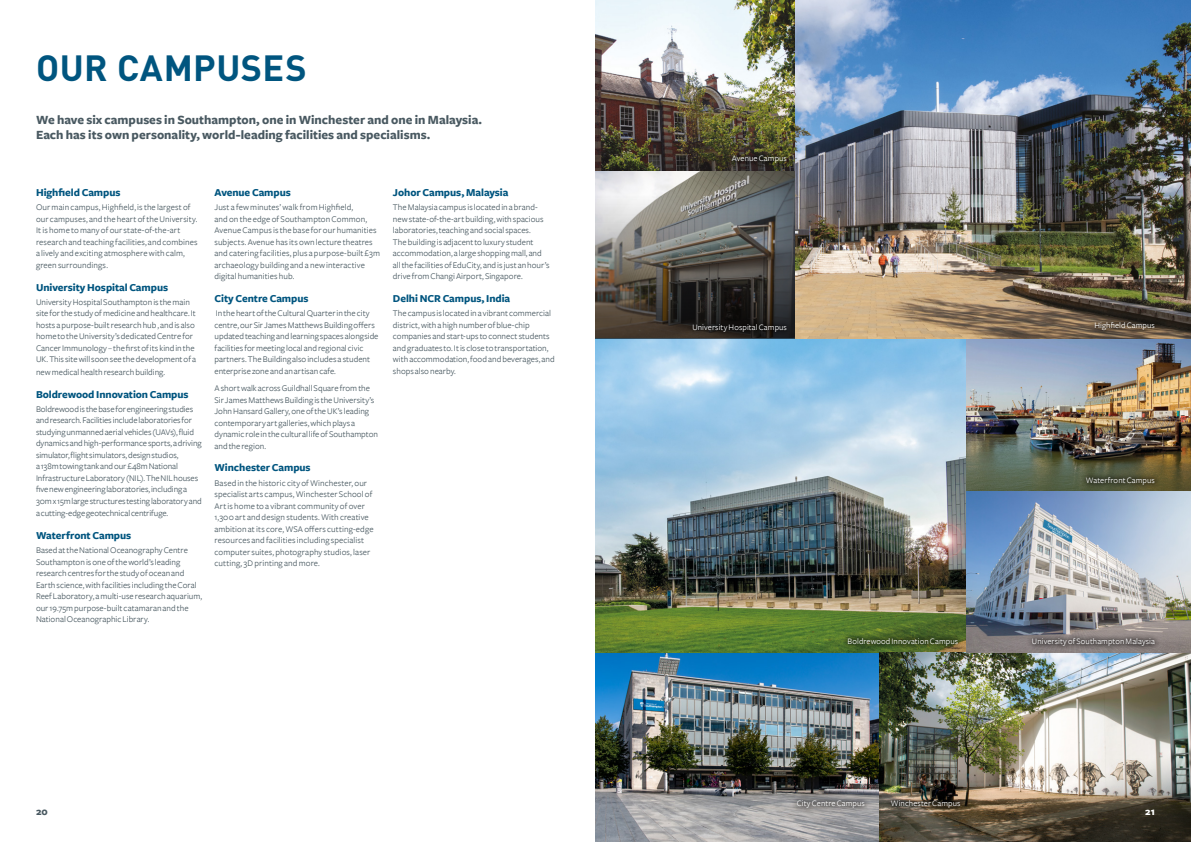
<style>
.page{position:relative;width:1191px;height:842px;background:#fff}
.page>*{position:absolute;margin:0;border:0;box-sizing:border-box;transform-origin:0 0}
.t1{font:700 36px "DINOT";letter-spacing:.01em;color:#00557f}
.t2{font:700 13px/15px "Freight Sans";color:#495961}
.t3{font:700 11px "Freight Sans";letter-spacing:-.005em;color:#00557f}
.t4{font:700 11px "Freight Sans";color:#495961}
.t5{font:700 11px "Freight Sans";color:#fff}
.t6{font:9px/11.5px "Freight Sans";color:#495961}
.t7{font:8.6px "Freight Sans";letter-spacing:.01em;color:#fff}
</style>
<div class="page">
<img style="left:595px;top:652px;width:284px;height:190px">
<img style="left:595px;top:338px;width:371px;height:314px">
<svg style="left:595px;top:170px;width:200px;height:168px;background:#6d6b66"></svg>
<img style="left:966px;top:338px;width:225px;height:153px">
<img style="left:966px;top:491px;width:225px;height:161px">
<img style="left:879px;top:652px;width:312px;height:190px">
<div style="left:1026px;top:633px;width:134px;height:19px;background:#000;opacity:.85"></div>
<div style="left:686px;top:318px;width:106px;height:20px;background:#000;opacity:.85"></div>
<div style="left:1080px;top:471px;width:80px;height:20px;background:#000;opacity:.85"></div>
<img style="left:596px;top:0;width:199px;height:170px">
<div style="left:885px;top:795px;width:81px;height:19px;background:#000;opacity:.85"></div>
<div style="left:791px;top:795px;width:79px;height:19px;background:#000;opacity:.85"></div>
<img style="left:795px;top:0;width:396px;height:338px">
<div style="left:1088px;top:317px;width:72px;height:20px;background:#000;opacity:.85"></div>
<div style="left:842px;top:632px;width:122px;height:19px;background:#000;opacity:.85"></div>
<div style="left:726px;top:150px;width:66px;height:19px;background:#000;opacity:.85"></div>
<h1 class="t1" style="left:36px;top:45px;width:272px">OUR CAMPUSES</h1>
<h2 class="t2" style="left:36px;top:113px;width:448px">We have six campuses in Southampton, one in Winchester and one in Malaysia.<br>Each has its own personality, world-leading facilities and specialisms.</h2>
<p class="t3" style="left:36px;top:186px;width:86px">Highfield Campus</p>
<p class="t6" style="left:36px;top:202px;width:163px">Our main campus, Highfield, is the largest of our campuses, and the heart of the University.<br>It is home to many of our state-of-the-art research and teaching facilities, and combines a lively and exciting atmosphere with calm, green surroundings.</p>
<p class="t3" style="left:36px;top:281px;width:134px">University Hospital Campus</p>
<p class="t6" style="left:36px;top:296px;width:162px">University Hospital Southampton is the main site for the study of medicine and healthcare. It hosts a purpose-built research hub , and is also home to the University’s dedicated Centre for Cancer Immunology – the first of its kind in the UK. This site will soon see the development of a new medical health research building.</p>
<p class="t3" style="left:36px;top:388px;width:154px">Boldrewood Innovation Campus</p>
<p class="t6" style="left:36px;top:403px;width:167px">Boldrewood is the base for engineering studies and research. Facilities include laboratories for studying unmanned aerial vehicles (UAVs), fluid dynamics and high-performance sports, a driving simulator, flight simulators, design studios,<br>a 138m towing tank and our £48m National Infrastructure Laboratory (NIL). The NIL houses five new engineering laboratories, including a 30m x 15m large structures testing laboratory and a cutting-edge geotechnical centrifuge.</p>
<p class="t3" style="left:36px;top:530px;width:97px">Waterfront Campus</p>
<p class="t6" style="left:36px;top:545px;width:168px">Based at the National Oceanography Centre Southampton is one of the world’s leading research centres for the study of ocean and Earth science, with facilities including the Coral Reef Laboratory, a multi-use research aquarium, our 19.75m purpose-built catamaran and the National Oceanographic Library.</p>
<p class="t3" style="left:214px;top:186px;width:78px">Avenue Campus</p>
<p class="t6" style="left:214px;top:202px;width:167px">Just a few minutes’ walk from Highfield,<br>and on the edge of Southampton Common, Avenue Campus is the base for our humanities subjects. Avenue has its own lecture theatres and catering facilities, plus a purpose-built £3m archaeology building and a new interactive digital humanities hub.</p>
<p class="t3" style="left:214px;top:293px;width:96px">City Centre Campus</p>
<p class="t6" style="left:214px;top:308px;width:165px">In the heart of the Cultural Quarter in the city centre, our Sir James Matthews Building offers updated teaching and learning spaces alongside facilities for meeting local and regional civic partners. The Building also includes a student enterprise zone and an artisan cafe.</p>
<p class="t6" style="left:214px;top:383px;width:165px">A short walk across Guildhall Square from the Sir James Matthews Building is the University’s John Hansard Gallery, one of the UK’s leading contemporary art galleries, which plays a dynamic role in the cultural life of Southampton and the region.</p>
<p class="t3" style="left:214px;top:462px;width:98px">Winchester Campus</p>
<p class="t6" style="left:214px;top:477px;width:161px">Based in the historic city of Winchester, our specialist arts campus, Winchester School of Art is home to a vibrant community of over 1,300 art and design students. With creative ambition at its core, WSA offers cutting-edge resources and facilities including specialist computer suites, photography studios, laser cutting, 3D printing and more.</p>
<p class="t3" style="left:393px;top:186px;width:117px">Johor Campus, Malaysia</p>
<p class="t6" style="left:393px;top:202px;width:158px">The Malaysia campus is located in a brand&shy;new state-of-the-art building, with spacious laboratories, teaching and social spaces.<br>The building is adjacent to luxury student accommodation, a large shopping mall, and all the facilities of EduCity, and is just an hour’s drive from Changi Airport, Singapore.</p>
<p class="t3" style="left:393px;top:293px;width:119px">Delhi NCR Campus, India</p>
<p class="t6" style="left:393px;top:308px;width:163px">The campus is located in a vibrant commercial district, with a high number of blue-chip companies and start-ups to connect students and graduates to. It is close to transportation, with accommodation, food and beverages, and shops also nearby.</p>
<p class="t7" style="left:732px;top:154px;width:57px">Avenue Campus</p>
<p class="t7" style="left:692px;top:322px;width:96px">University Hospital Campus</p>
<p class="t7" style="left:847px;top:636px;width:112px">Boldrewood Innovation Campus</p>
<p class="t7" style="left:1094px;top:321px;width:62px">Highfield Campus</p>
<p class="t7" style="left:1085px;top:475px;width:71px">Waterfront Campus</p>
<p class="t7" style="left:1032px;top:637px;width:125px">University of Southampton Malaysia</p>
<p class="t7" style="left:797px;top:799px;width:70px">City Centre Campus</p>
<p class="t7" style="left:891px;top:799px;width:71px">Winchester Campus</p>
<p class="t4" style="left:36px;top:806px;width:13px">20</p>
<p class="t5" style="left:1145px;top:806px;width:11px">21</p>
</div>
